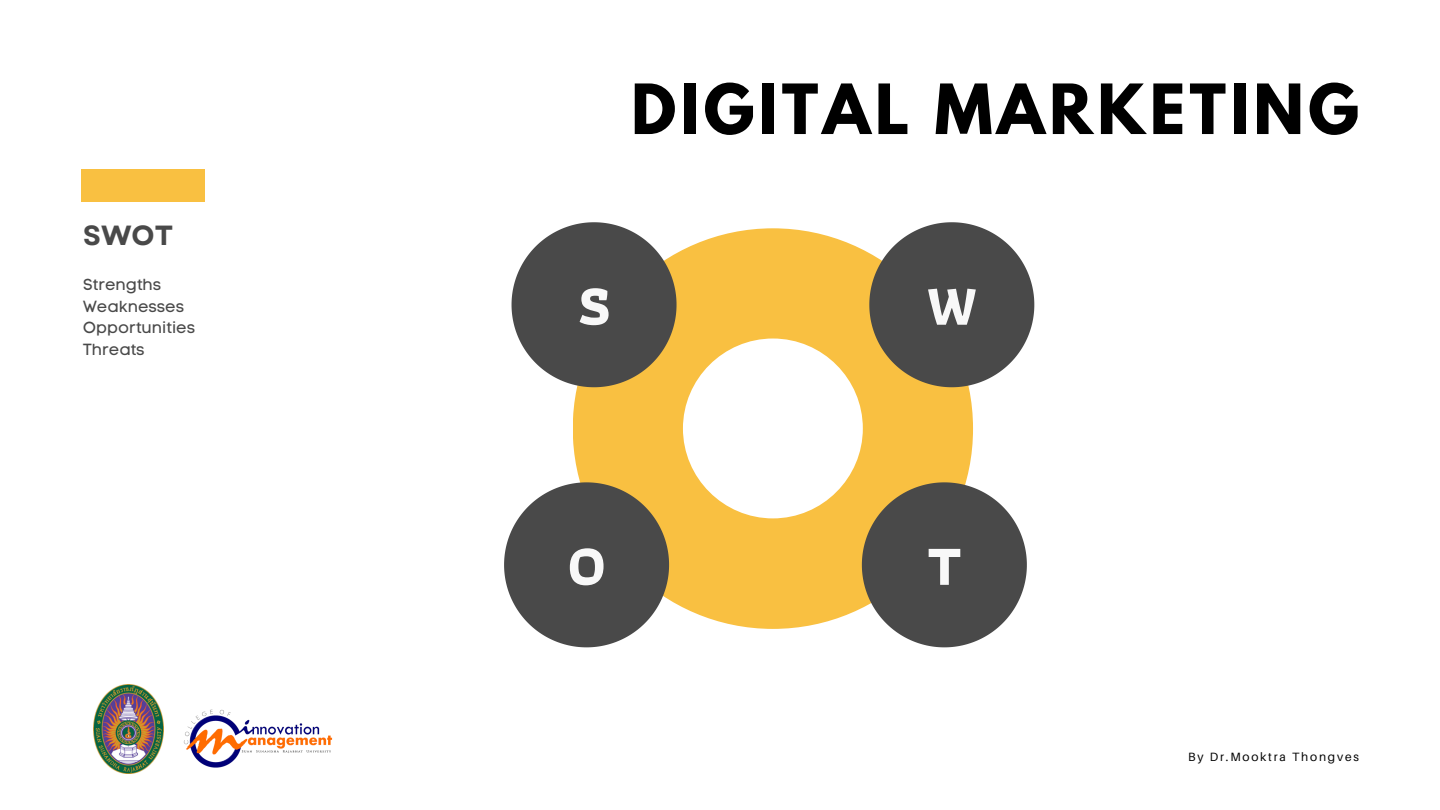
<style>
.page{position:relative;width:1440px;height:810px;background:#fff}
.page>*{position:absolute;margin:0;border:0;box-sizing:border-box;transform-origin:0 0}
.t1{font:700 61.3px "League Spartan";letter-spacing:.07em;color:#000}
.t2{font:700 58px "Athiti";color:#f8f8f8}
.t3{font:700 27.7px "Garet";color:#494949}
.t4{font:16px "Code Pro Normal LC";color:#494949}
.t5{font:12px "Aileron";letter-spacing:.15em;color:#000}
</style>
<div class="page">
<div style="left:81px;top:169px;width:123px;height:33px;background:#f9c041"></div>
<svg style="left:573px;top:228px;width:400px;height:401px;fill:#f9c041"></svg>
<svg style="left:869px;top:222px;width:165px;height:165px;background:#6f6b63"></svg>
<svg style="left:862px;top:482px;width:165px;height:165px;background:#6f6c63"></svg>
<svg style="left:512px;top:222px;width:165px;height:165px"></svg>
<svg style="left:504px;top:482px;width:165px;height:165px"></svg>
<img style="left:94px;top:684px;width:70px;height:90px">
<img style="left:183px;top:709px;width:150px;height:59px">
<p class="t3" style="left:83px;top:215px;width:91px">SWOT</p>
<p class="t4" style="left:83px;top:275px;width:79px">Strengths</p>
<p class="t4" style="left:83px;top:296px;width:102px">Weaknesses</p>
<p class="t4" style="left:83px;top:318px;width:113px">Opportunities</p>
<p class="t4" style="left:83px;top:340px;width:63px">Threats</p>
<p class="t1" style="left:631px;top:79px;width:729px">DIGITAL MARKETING</p>
<p class="t2" style="left:577px;top:258px;width:35px">S</p>
<p class="t2" style="left:927px;top:258px;width:52px">W</p>
<p class="t2" style="left:567px;top:518px;width:40px">O</p>
<p class="t2" style="left:927px;top:518px;width:36px">T</p>
<p class="t5" style="left:1188px;top:749px;width:172px">By Dr.Mooktra Thongves</p>
</div>
